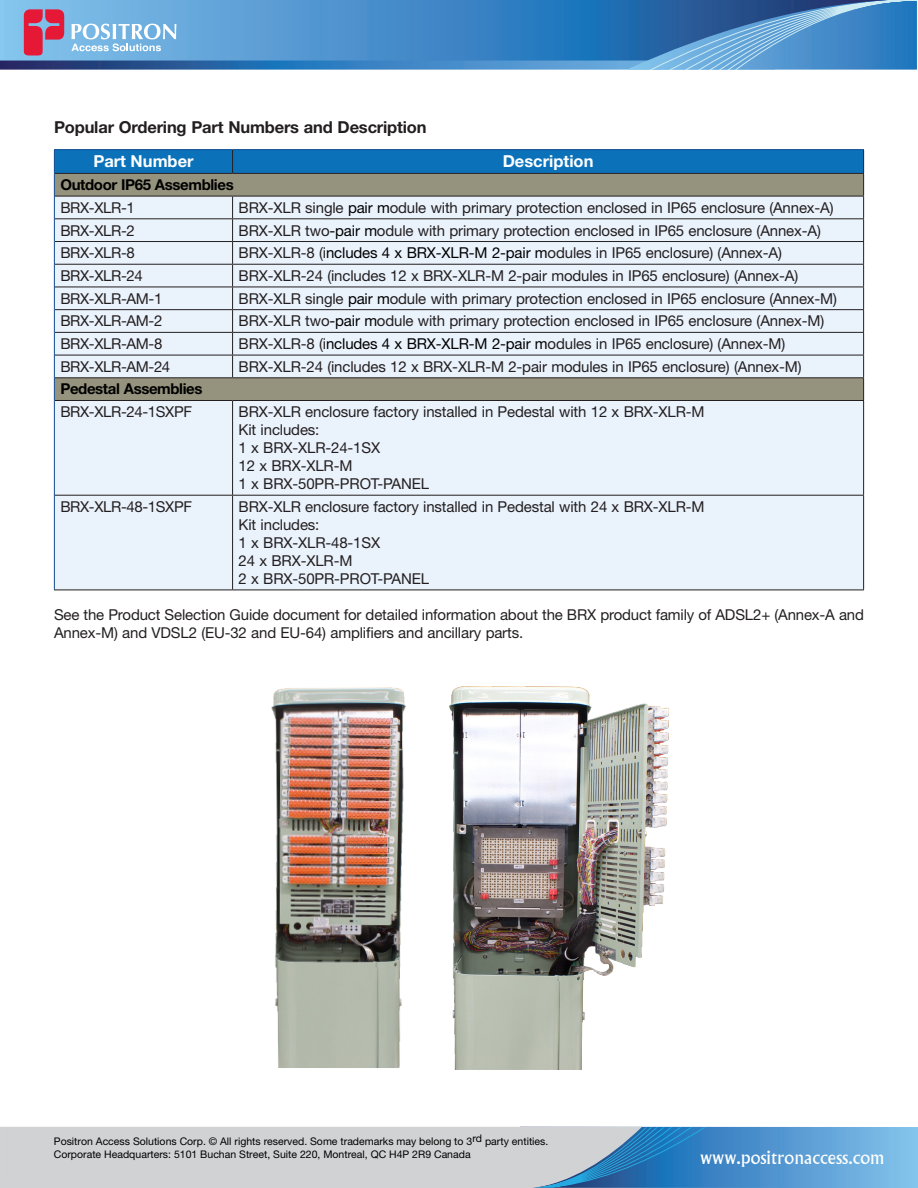
<style>
.page{position:relative;width:918px;height:1188px;background:#fff}
.page>*{position:absolute;margin:0;border:0;box-sizing:border-box;transform-origin:0 0}
.t1{font:18px "Albertus MT Std";color:#fff}
.back_-_body{font:700 16.5px "Helvetica Neue LT Std";letter-spacing:-.01em;color:#231f20}
.t2{font:700 16.5px "Helvetica Neue LT Std";color:#fff}
.back_-_body-2{font:15px/18px "Helvetica Neue LT Std";letter-spacing:-.01em;color:#231f20}
.back_-_body-3{font:700 15px "Helvetica Neue LT Std";letter-spacing:-.025em;color:#000}
.t3{font:10.5px/13.5px "Helvetica Neue LT Std";color:#000}
.s1{color:#000}
</style>
<div class="page">
<svg style="left:0;top:0;width:917px;height:70px;background:#508cc4"></svg>
<div style="left:520px;top:1127px;width:398px;height:61px;background:#7ebfe9"></div>
<svg style="left:0;top:1127px;width:883px;height:61px;background:#a4bcd0"></svg>
<div style="left:55px;top:401px;width:808px;height:189px;background:#eaf2fc"></div>
<hr style="left:54px;top:149px;width:179px;height:1px;background:#0f4c91">
<hr style="left:233px;top:149px;width:631px;height:1px;background:#0f4c91">
<hr style="left:54px;top:400px;width:1px;height:95px;background:#0f4c91">
<hr style="left:54px;top:495px;width:1px;height:95px;background:#0f4c91">
<svg style="left:54px;top:150px;width:810px;height:250px;background:#bccbd6"></svg>
<hr style="left:55px;top:400px;width:178px;height:1px;background:#231f20">
<hr style="left:233px;top:400px;width:631px;height:1px;background:#231f20">
<hr style="left:232px;top:401px;width:1px;height:94px;background:#231f20">
<hr style="left:863px;top:401px;width:1px;height:94px;background:#231f20">
<hr style="left:55px;top:495px;width:178px;height:1px;background:#231f20">
<hr style="left:233px;top:495px;width:631px;height:1px;background:#231f20">
<hr style="left:232px;top:496px;width:1px;height:94px;background:#231f20">
<hr style="left:863px;top:496px;width:1px;height:94px;background:#231f20">
<hr style="left:54px;top:590px;width:179px;height:1px;background:#231f20">
<hr style="left:233px;top:590px;width:631px;height:1px;background:#231f20">
<img style="left:271px;top:687px;width:135px;height:381px">
<img style="left:449px;top:686px;width:220px;height:383px">
<p class="back_-_body" style="left:54px;top:117px;width:374px">Popular Ordering Part Numbers and Description</p>
<p class="t2" style="left:93px;top:151px;width:102px">Part Number</p>
<p class="t2" style="left:503px;top:151px;width:92px">Description</p>
<p class="back_-_body-3" style="left:60px;top:175px;width:175px">Outdoor IP65 Assemblies</p>
<p class="back_-_body-2" style="left:60px;top:198px;width:76px">BRX-XLR-1</p>
<p class="back_-_body-2" style="left:239px;top:198px;width:597px">BRX-XLR single <span class="s1">pair m</span>odule with primary protection enclosed in IP65 enclosure (Annex-A)</p>
<p class="back_-_body-2" style="left:60px;top:221px;width:76px">BRX-XLR-2</p>
<p class="back_-_body-2" style="left:239px;top:221px;width:584px">BRX-XLR two<span class="s1">-pair m</span>odule with primary protection enclosed in IP65 enclosure (Annex-A)</p>
<p class="back_-_body-2" style="left:60px;top:244px;width:76px">BRX-XLR-8</p>
<p class="back_-_body-2" style="left:239px;top:244px;width:545px">BRX-XLR-8 (i<span class="s1">ncludes 4 x BRX-XLR-M 2-pair m</span>odules in IP65 enclosure) (Annex-A)</p>
<p class="back_-_body-2" style="left:60px;top:266px;width:84px">BRX-XLR-24</p>
<p class="back_-_body-2" style="left:239px;top:266px;width:561px">BRX-XLR-24 (includes 12 x BRX-XLR-M 2-pair modules in IP65 enclosure) (Annex-A)</p>
<p class="back_-_body-2" style="left:60px;top:289px;width:103px">BRX-XLR-AM-1</p>
<p class="back_-_body-2" style="left:239px;top:289px;width:600px">BRX-XLR single <span class="s1">pair m</span>odule with primary protection enclosed in IP65 enclosure (Annex-M)</p>
<p class="back_-_body-2" style="left:60px;top:312px;width:103px">BRX-XLR-AM-2</p>
<p class="back_-_body-2" style="left:239px;top:312px;width:587px">BRX-XLR two<span class="s1">-pair m</span>odule with primary protection enclosed in IP65 enclosure (Annex-M)</p>
<p class="back_-_body-2" style="left:60px;top:335px;width:103px">BRX-XLR-AM-8</p>
<p class="back_-_body-2" style="left:239px;top:335px;width:548px">BRX-XLR-8 (i<span class="s1">ncludes 4 x BRX-XLR-M 2-pair m</span>odules in IP65 enclosure) (Annex-M)</p>
<p class="back_-_body-2" style="left:60px;top:357px;width:111px">BRX-XLR-AM-24</p>
<p class="back_-_body-2" style="left:239px;top:357px;width:565px">BRX-XLR-24 (includes 12 x BRX-XLR-M 2-pair modules in IP65 enclosure) (Annex-M)</p>
<p class="back_-_body-3" style="left:60px;top:380px;width:144px">Pedestal Assemblies</p>
<p class="back_-_body-2" style="left:60px;top:403px;width:133px">BRX-XLR-24-1SXPF</p>
<p class="back_-_body-2" style="left:239px;top:403px;width:468px">BRX-XLR enclosure factory installed in Pedestal with 12 x BRX-XLR-M</p>
<p class="back_-_body-2" style="left:239px;top:421px;width:143px">Kit includes:<br>1 x BRX-XLR-24-1SX</p>
<p class="back_-_body-2" style="left:239px;top:457px;width:115px">12 x BRX-XLR-M</p>
<p class="back_-_body-2" style="left:239px;top:475px;width:192px">1 x BRX-50PR-PROT-PANEL</p>
<p class="back_-_body-2" style="left:60px;top:497px;width:133px">BRX-XLR-48-1SXPF</p>
<p class="back_-_body-2" style="left:239px;top:497px;width:468px">BRX-XLR enclosure factory installed in Pedestal with 24 x BRX-XLR-M<br>Kit includes:<br>1 x BRX-XLR-48-1SX</p>
<p class="back_-_body-2" style="left:239px;top:551px;width:115px">24 x BRX-XLR-M</p>
<p class="back_-_body-2" style="left:239px;top:569px;width:192px">2 x BRX-50PR-PROT-PANEL</p>
<p class="back_-_body-2" style="left:54px;top:606px;width:812px">See the Product Selection Guide document for detailed information about the BRX product family of ADSL2+ (Annex-A and<br>Annex-M) and VDSL2 (EU-32 and EU-64) amplifiers and ancillary parts.</p>
<p class="t3" style="left:54px;top:1134px;width:496px">Positron Access Solutions Corp. © All rights reserved. Some trademarks may belong to 3rd party entities.<br>Corporate Headquarters: 5101 Buchan Street, Suite 220, Montreal, QC H4P 2R9 Canada</p>
<p class="t1" style="left:700px;top:1147px;width:186px">www.positronaccess.com</p>
</div>
